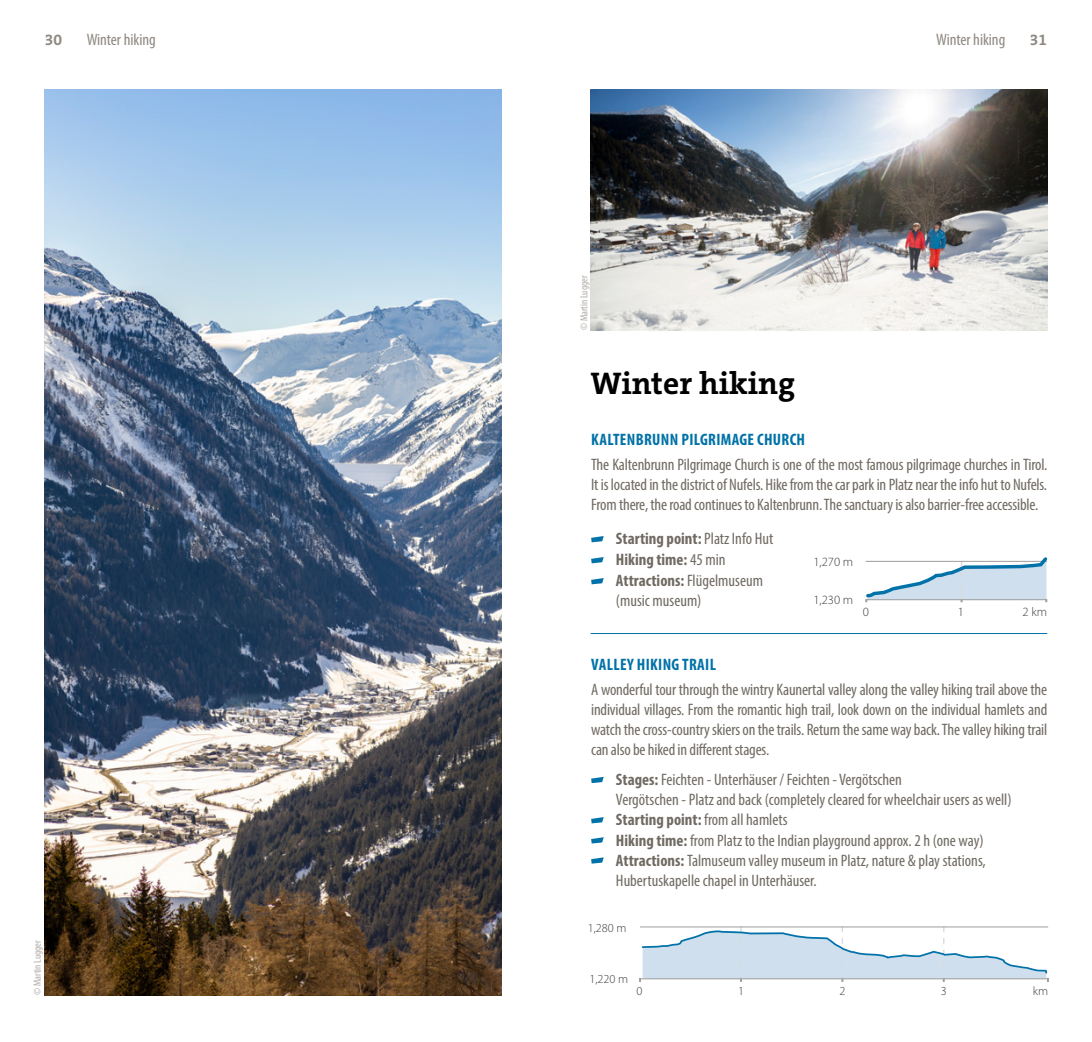
<style>
.page{position:relative;width:1092px;height:1042px;background:#fff}
.page>*{position:absolute;margin:0;border:0;box-sizing:border-box;transform-origin:0 0}
.t1{font:700 31.5px "The Serif C5";color:#000}
.t2{font:condensed 16.62px/20.1px "Myriad Pro";color:#706a62;text-align:justify}
.t3{font:700 condensed 16.62px "Myriad Pro";letter-spacing:.02em;color:#0072a8}
.t4{font:condensed 16.62px "Myriad Pro";color:#8f8982}
.t5{font:700 15.75px "The Serif C5";color:#8f8982}
.t6{font:300 12.6px "Myriad Pro";color:#3c3c3b}
.t7{font:300 12.25px "Myriad Pro";color:#3c3c3b}
.t8{font:condensed 10.5px "Myriad Pro";color:#b1aca8}
.s1{font-weight:700}
</style>
<div class="page">
<img style="left:590px;top:89px;width:457px;height:241px">
<img style="left:45px;top:89px;width:456px;height:906px">
<hr style="left:590px;top:633px;width:457px;height:1px;background:#0072a8">
<svg style="left:639px;top:926px;width:409px;height:56px"></svg>
<svg style="left:591px;top:536px;width:12px;height:6px"></svg>
<svg style="left:591px;top:557px;width:12px;height:6px"></svg>
<svg style="left:591px;top:578px;width:12px;height:6px"></svg>
<svg style="left:591px;top:777px;width:12px;height:6px"></svg>
<svg style="left:591px;top:817px;width:12px;height:6px"></svg>
<svg style="left:591px;top:837px;width:12px;height:6px"></svg>
<svg style="left:591px;top:857px;width:12px;height:6px"></svg>
<svg style="left:865px;top:557px;width:183px;height:45px"></svg>
<p class="t5" style="left:45px;top:29px;width:19px">30</p>
<p class="t4" style="left:87px;top:29px;width:71px">Winter hiking</p>
<p class="t4" style="left:936px;top:29px;width:71px">Winter hiking</p>
<p class="t5" style="left:1029px;top:29px;width:19px">31</p>
<p class="t8" style="left:577px;top:330px;width:56px;rotate:-90deg">© Martin Lugger</p>
<h1 class="t1" style="left:590px;top:363px;width:206px">Winter hiking</h1>
<p class="t3" style="left:591px;top:429px;width:215px">KALTENBRUNN PILGRIMAGE CHURCH</p>
<p class="t2" style="left:591px;top:454px;width:457px">The Kaltenbrunn Pilgrimage Church is one of the most famous pilgrimage churches in Tirol.<br>It is located in the district of Nufels. Hike from the car park in Platz near the info hut to Nufels.<br>From there, the road continues to Kaltenbrunn. The sanctuary is also barrier-free accessible.</p>
<p class="t2" style="left:616px;top:528px;width:159px;line-height:20.7px;text-align:left"><span class="s1">Starting point:</span> Platz Info Hut<br><span class="s1">Hiking time:</span> 45 min<br><span class="s1">Attractions:</span> Flügelmuseum (music museum)</p>
<p class="t6" style="left:813px;top:554px;width:41px">1,270 m</p>
<p class="t6" style="left:813px;top:592px;width:41px">1,230 m</p>
<p class="t6" style="left:1022px;top:604px;width:26px">2 km</p>
<p class="t6" style="left:862px;top:604px;width:8px">0</p>
<p class="t6" style="left:957px;top:604px;width:8px">1</p>
<p class="t3" style="left:591px;top:654px;width:126px">VALLEY HIKING TRAIL</p>
<p class="t2" style="left:591px;top:679px;width:457px">A wonderful tour through the wintry Kaunertal valley along the valley hiking trail above the individual villages. From the romantic high trail, look down on the individual hamlets and watch the cross-country skiers on the trails. Return the same way back. The valley hiking trail can also be hiked in different stages.</p>
<p class="t2" style="left:616px;top:769px;width:397px;text-align:left"><span class="s1">Stages:</span> Feichten - Unterhäuser / Feichten - Vergötschen<br>Vergötschen - Platz and back (completely cleared for wheelchair users as well)<br><span class="s1">Starting point:</span> from all hamlets<br><span class="s1">Hiking time:</span> from Platz to the Indian playground approx. 2 h (one way)<br><span class="s1">Attractions:</span> Talmuseum valley museum in Platz, nature &amp; play stations, Hubertuskapelle chapel in Unterhäuser.</p>
<p class="t8" style="left:31px;top:995px;width:56px;rotate:-90deg">© Martin Lugger</p>
<p class="t7" style="left:588px;top:920px;width:40px">1,280 m</p>
<p class="t7" style="left:589px;top:972px;width:40px">1,220 m</p>
<p class="t7" style="left:636px;top:983px;width:7px">0</p>
<p class="t7" style="left:738px;top:983px;width:7px">1</p>
<p class="t7" style="left:839px;top:983px;width:7px">2</p>
<p class="t7" style="left:940px;top:983px;width:7px">3</p>
<p class="t7" style="left:1032px;top:983px;width:17px">km</p>
</div>
